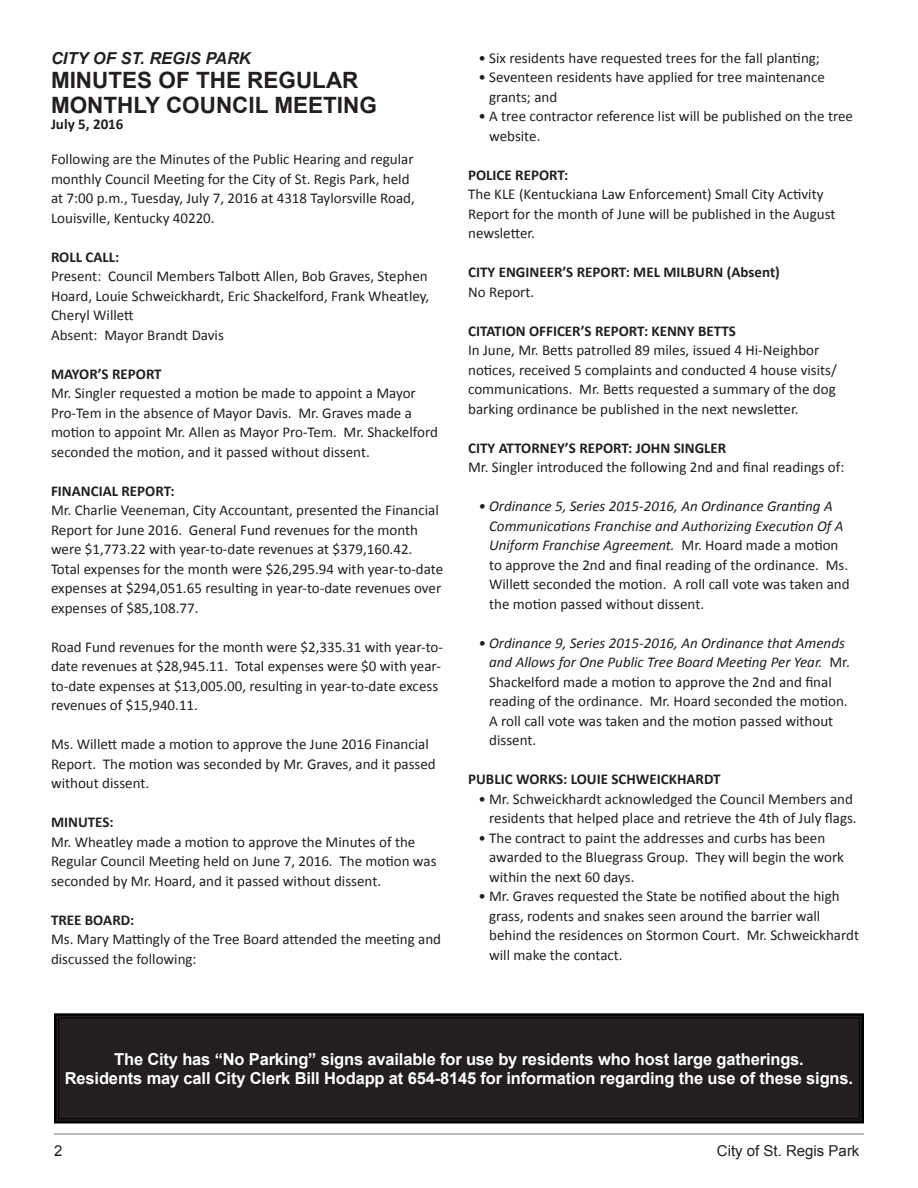
<style>
.page{position:relative;width:918px;height:1188px;background:#fff}
.page>*{position:absolute;margin:0;border:0;box-sizing:border-box;transform-origin:0 0}
.t1{font:700 22.5px/24.8px "Arial";color:#231f20}
.t2{font:700 16.5px/19.8px "Arial";letter-spacing:-.01em;color:#fff;text-align:center}
.t3{font:italic 700 16.5px "Arial";color:#231f20}
.t4{font:15px/19.5px "Calibri";color:#231f20}
.t5{font:700 15px "Calibri";color:#231f20}
.t6{font:15px "Arial";color:#231f20}
.s1{font-style:italic}
</style>
<div class="page">
<hr style="left:54px;top:1134px;width:810px;height:1px;background:#77787b">
<svg style="left:54px;top:1013px;width:810px;height:111px;background:#221e1f"></svg>
<div style="left:58px;top:1018px;width:802px;height:101px;border:1px solid #000"></div>
<p class="t3" style="left:51px;top:47px;width:201px">CITY OF ST. REGIS PARK</p>
<h1 class="t1" style="left:51px;top:69px;width:327px">MINUTES OF THE REGULAR<br>MONTHLY COUNCIL MEETING</h1>
<p class="t5" style="left:51px;top:114px;width:74px">July 5, 2016</p>
<p class="t4" style="left:51px;top:150px;width:365px">Following are the Minutes of the Public Hearing and regular monthly Council Meeting for the City of St. Regis Park, held at 7:00 p.m., Tuesday, July 7, 2016 at 4318 Taylorsville Road, Louisville, Kentucky 40220.</p>
<p class="t5" style="left:51px;top:247px;width:70px">ROLL CALL:</p>
<p class="t4" style="left:51px;top:267px;width:380px">Present: Council Members Talbott Allen, Bob Graves, Stephen Hoard, Louie Schweickhardt, Eric Shackelford, Frank Wheatley, Cheryl Willett<br>Absent: Mayor Brandt Davis</p>
<p class="t5" style="left:51px;top:364px;width:112px">MAYOR’S REPORT</p>
<p class="t4" style="left:51px;top:384px;width:388px">Mr. Singler requested a motion be made to appoint a Mayor Pro-Tem in the absence of Mayor Davis. Mr. Graves made a motion to appoint Mr. Allen as Mayor Pro-Tem. Mr. Shackelford seconded the motion, and it passed without dissent.</p>
<p class="t5" style="left:51px;top:481px;width:125px">FINANCIAL REPORT:</p>
<p class="t4" style="left:51px;top:501px;width:394px">Mr. Charlie Veeneman, City Accountant, presented the Financial Report for June 2016. General Fund revenues for the month were $1,773.22 with year-to-date revenues at $379,160.42.<br>Total expenses for the month were $26,295.94 with year-to-date expenses at $294,051.65 resulting in year-to-date revenues over expenses of $85,108.77.</p>
<p class="t4" style="left:51px;top:637px;width:394px">Road Fund revenues for the month were $2,335.31 with year-to&shy;date revenues at $28,945.11. Total expenses were $0 with year&shy;to-date expenses at $13,005.00, resulting in year-to-date excess revenues of $15,940.11.</p>
<p class="t4" style="left:51px;top:735px;width:386px">Ms. Willett made a motion to approve the June 2016 Financial<br>Report. The motion was seconded by Mr. Graves, and it passed without dissent.</p>
<p class="t5" style="left:51px;top:813px;width:64px">MINUTES:</p>
<p class="t4" style="left:51px;top:832px;width:387px">Mr. Wheatley made a motion to approve the Minutes of the<br>Regular Council Meeting held on June 7, 2016. The motion was seconded by Mr. Hoard, and it passed without dissent.</p>
<p class="t5" style="left:51px;top:910px;width:85px">TREE BOARD:</p>
<p class="t4" style="left:51px;top:930px;width:392px">Ms. Mary Mattingly of the Tree Board attended the meeting and discussed the following:</p>
<p class="t4" style="left:479px;top:48px;width:343px">• Six residents have requested trees for the fall planting;</p>
<p class="t4" style="left:489px;top:68px;width:337px;text-indent:-11px">• Seventeen residents have applied for tree maintenance grants; and</p>
<p class="t4" style="left:489px;top:107px;width:365px;text-indent:-11px">• A tree contractor reference list will be published on the tree website.</p>
<p class="t5" style="left:468px;top:165px;width:102px">POLICE REPORT:</p>
<p class="t4" style="left:468px;top:185px;width:369px">The KLE (Kentuckiana Law Enforcement) Small City Activity<br>Report for the month of June will be published in the August newsletter.</p>
<p class="t5" style="left:468px;top:263px;width:313px">CITY ENGINEER’S REPORT: MEL MILBURN (Absent)</p>
<p class="t4" style="left:468px;top:282px;width:68px">No Report.</p>
<p class="t5" style="left:468px;top:321px;width:269px">CITATION OFFICER’S REPORT: KENNY BETTS</p>
<p class="t4" style="left:468px;top:341px;width:370px">In June, Mr. Betts patrolled 89 miles, issued 4 Hi-Neighbor notices, received 5 complaints and conducted 4 house visits/ communications. Mr. Betts requested a summary of the dog barking ordinance be published in the next newsletter.</p>
<p class="t5" style="left:468px;top:438px;width:260px">CITY ATTORNEY’S REPORT: JOHN SINGLER</p>
<p class="t4" style="left:468px;top:458px;width:378px">Mr. Singler introduced the following 2nd and final readings of:</p>
<p class="t4" style="left:489px;top:497px;width:362px;text-indent:-10px"><span class="s1">• Ordinance 5, Series 2015-2016, An Ordinance Granting A Communications Franchise and Authorizing Execution Of A Uniform Franchise Agreement.</span> Mr. Hoard made a motion to approve the 2nd and final reading of the ordinance. Ms.<br>Willett seconded the motion. A roll call vote was taken and the motion passed without dissent.</p>
<p class="t4" style="left:489px;top:633px;width:362px;text-indent:-10px"><span class="s1">• Ordinance 9, Series 2015-2016, An Ordinance that Amends and Allows for One Public Tree Board Meeting Per Year.</span> Mr.<br>Shackelford made a motion to approve the 2nd and final reading of the ordinance. Mr. Hoard seconded the motion.<br>A roll call vote was taken and the motion passed without dissent.</p>
<p class="t5" style="left:468px;top:770px;width:254px">PUBLIC WORKS: LOUIE SCHWEICKHARDT</p>
<p class="t4" style="left:479px;top:789px;width:380px;text-align:right">• Mr. Schweickhardt acknowledged the Council Members and residents that helped place and retrieve the 4th of July flags.</p>
<p class="t4" style="left:489px;top:828px;width:356px;text-indent:-10px">• The contract to paint the addresses and curbs has been awarded to the Bluegrass Group. They will begin the work within the next 60 days.</p>
<p class="t4" style="left:489px;top:887px;width:371px;text-indent:-10px">• Mr. Graves requested the State be notified about the high grass, rodents and snakes seen around the barrier wall behind the residences on Stormon Court. Mr. Schweickhardt will make the contact.</p>
<p class="t2" style="left:65px;top:1049px;width:790px">The City has “No Parking” signs available for use by residents who host large gatherings.<br>Residents may call City Clerk Bill Hodapp at 654-8145 for information regarding the use of these signs.</p>
<p class="t6" style="left:54px;top:1141px;width:10px">2</p>
<p class="t6" style="left:717px;top:1141px;width:144px">City of St. Regis Park</p>
</div>
